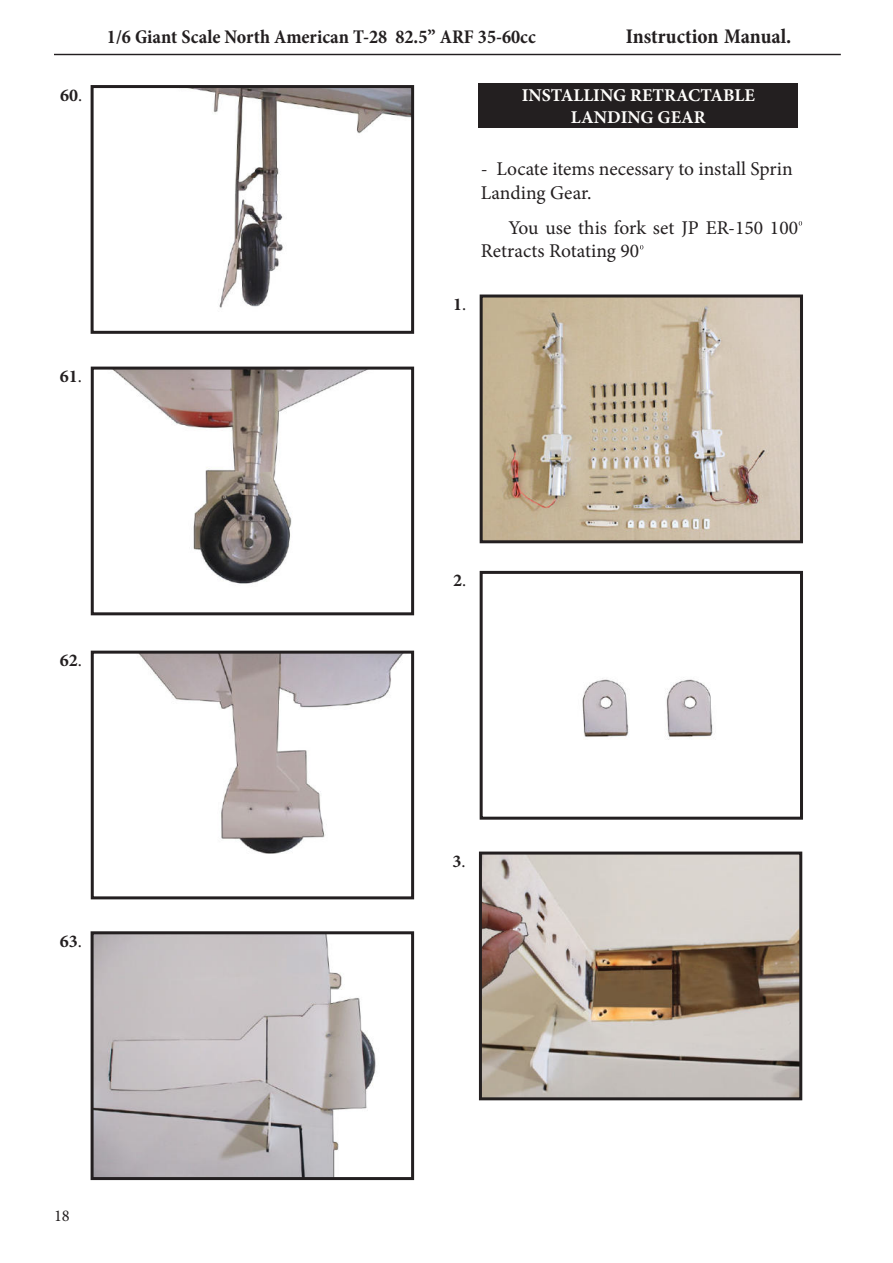
<style>
.page{position:relative;width:893px;height:1263px;background:#fff}
.page>*{position:absolute;margin:0;border:0;box-sizing:border-box;transform-origin:0 0}
.t1{font:700 condensed 21px "Minion Pro";letter-spacing:-.005em;color:#231f20}
.t2{font:19.5px/23.4px "Minion Pro";color:#231f20}
.t3{font:700 condensed 19.5px "Minion Pro";color:#231f20}
.t4{font:700 18px/21.6px "Minion Pro";color:#fffefc;text-align:center}
.t5{font:700 18px "Minion Pro";color:#231f20}
.t6{font:16.5px "Minion Pro";color:#231f20}
.s1{font-weight:400}
</style>
<div class="page">
<hr style="left:54px;top:54px;width:787px;height:1px;background:#231f20">
<img style="left:193px;top:89px;width:217px;height:219px">
<div style="left:91px;top:85px;width:323px;height:249px;border:3px solid #231f20"></div>
<img style="left:114px;top:371px;width:251px;height:213px">
<div style="left:91px;top:367px;width:323px;height:248px;border:3px solid #231f20"></div>
<img style="left:140px;top:655px;width:262px;height:199px">
<div style="left:91px;top:651px;width:323px;height:248px;border:3px solid #231f20"></div>
<img style="left:95px;top:935px;width:281px;height:241px">
<div style="left:91px;top:931px;width:323px;height:249px;border:3px solid #231f20"></div>
<img style="left:484px;top:298px;width:315px;height:241px">
<div style="left:480px;top:294px;width:323px;height:249px;border:3px solid #231f20"></div>
<img style="left:582px;top:678px;width:131px;height:62px">
<div style="left:480px;top:571px;width:323px;height:249px;border:3px solid #231f20"></div>
<svg style="left:799px;top:221px;width:3px;height:5px"></svg>
<div style="left:479px;top:83px;width:319px;height:45px;background:#231f20"></div>
<img style="left:483px;top:855px;width:315px;height:241px">
<div style="left:479px;top:851px;width:323px;height:249px;border:3px solid #231f20"></div>
<p class="t5" style="left:60px;top:88px;width:24px">60<span class="s1">.</span></p>
<p class="t5" style="left:60px;top:369px;width:24px">61<span class="s1">.</span></p>
<p class="t3" style="left:107px;top:25px;width:430px">1/6 Giant Scale North American T-28 82.5” ARF 35-60cc</p>
<p class="t1" style="left:626px;top:23px;width:167px">Instruction Manual.</p>
<p class="t4" style="left:522px;top:86px;width:235px">INSTALLING RETRACTABLE<br>LANDING GEAR</p>
<p class="t5" style="left:453px;top:297px;width:15px">1<span class="s1">.</span></p>
<p class="t2" style="left:481px;top:159px;width:313px">- Locate items necessary to install Sprin<br>Landing Gear.</p>
<p class="t2" style="left:481px;top:218px;width:319px;text-indent:28px">You use this fork set JP ER-150 100<br>Retracts Rotating 90</p>
<p class="t5" style="left:60px;top:653px;width:24px">62<span class="s1">.</span></p>
<p class="t5" style="left:60px;top:934px;width:24px">63<span class="s1">.</span></p>
<p class="t5" style="left:453px;top:573px;width:15px">2<span class="s1">.</span></p>
<p class="t5" style="left:452px;top:854px;width:15px">3<span class="s1">.</span></p>
<p class="t6" style="left:54px;top:1209px;width:17px">18</p>
</div>
